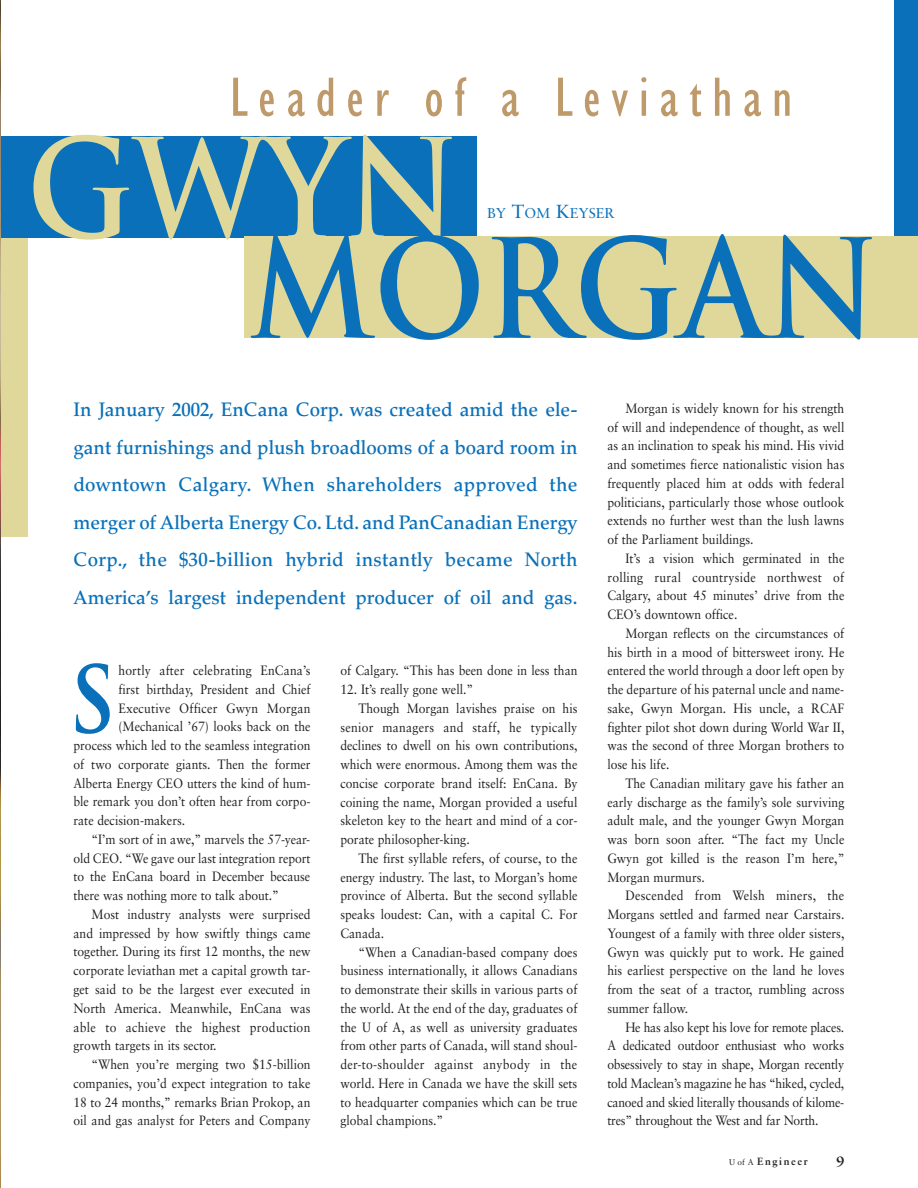
<style>
.page{position:relative;width:918px;height:1188px;background:#fff}
.page>*{position:absolute;margin:0;border:0;box-sizing:border-box;transform-origin:0 0}
.t1{font:700 133.65px "Trajan";letter-spacing:-.005em;color:#0970b9;scale:.9 1}
.t2{font:700 133.65px "Trajan";color:#dfd89a;scale:.9 1}
.t3{font:700 90px "Trajan";color:#0970b9;scale:.9 1}
.t4{font:condensed 57px "Gill Sans";letter-spacing:.18em;color:#be996a}
.t5{font:500 19.5px/37.5px "Palatino";color:#0970b9;text-align:justify;scale:.96 1}
.t6{font:700 15px "Sabon";color:#231f20}
.t7{font:14.25px "Sabon";color:#0970b9}
.t8{font:13.5px/18.8px "Sabon";color:#231f20;text-align:justify;scale:.9 1}
.t9{font:13.5px "Sabon";letter-spacing:.02em;color:#231f20;scale:.9 1}
.t10{font:700 10.5px "Sabon";letter-spacing:.15em;color:#231f20}
.s1{font-size:18.9px}
.s2{font-weight:400;font-size:8.25px}
</style>
<div class="page">
<img style="left:0;top:0;width:1px;height:1188px">
<div style="left:894px;top:0;width:24px;height:302px;background:#0970b9"></div>
<div style="left:2px;top:235px;width:26px;height:301px;background:#dfd89a"></div>
<div style="left:2px;top:136px;width:475px;height:102px;background:#0970b9"></div>
<div style="left:244px;top:236px;width:674px;height:102px;background:#dfd89a"></div>
<h3 class="t4" style="left:230px;top:75px;width:564px">Leader of a Leviathan</h3>
<h1 class="t2" style="left:27px;top:113px;width:482px">GWYN</h1>
<p class="t7" style="left:487px;top:207px;width:129px">BY <span class="s1">T</span>OM <span class="s1">K</span>EYSER</p>
<h1 class="t1" style="left:249px;top:213px;width:702px">MORGAN</h1>
<p class="t5" style="left:73px;top:393px;width:527px">In January 2002, EnCana Corp. was created amid the ele&shy;gant furnishings and plush broadlooms of a board room in downtown Calgary. When shareholders approved the merger of Alberta Energy Co. Ltd. and PanCanadian Energy Corp., the $30-billion hybrid instantly became North America’s largest independent producer of oil and gas.</p>
<h2 class="t3" style="left:69px;top:649px;width:54px">S</h2>
<p class="t8" style="left:119px;top:662px;width:215px">hortly after celebrating EnCana’s</p>
<p class="t8" style="left:119px;top:681px;width:215px">first birthday, President and Chief</p>
<p class="t8" style="left:119px;top:700px;width:215px">Executive Officer Gwyn Morgan</p>
<p class="t8" style="left:119px;top:718px;width:215px">(Mechanical ’67) looks back on the</p>
<p class="t8" style="left:74px;top:737px;width:265px">process which led to the seamless integration</p>
<p class="t8" style="left:74px;top:756px;width:265px">of two corporate giants. Then the former</p>
<p class="t8" style="left:74px;top:775px;width:265px">Alberta Energy CEO utters the kind of hum-</p>
<p class="t8" style="left:74px;top:793px;width:265px">ble remark you don’t often hear from corpo-</p>
<p class="t8" style="left:74px;top:812px;width:126px">rate decision-makers.</p>
<p class="t8" style="left:92px;top:831px;width:245px">“I’m sort of in awe,” marvels the 57-year-</p>
<p class="t8" style="left:74px;top:850px;width:265px">old CEO. “We gave our last integration report</p>
<p class="t8" style="left:74px;top:868px;width:265px">to the EnCana board in December because</p>
<p class="t8" style="left:74px;top:887px;width:230px">there was nothing more to talk about.”</p>
<p class="t8" style="left:92px;top:906px;width:245px">Most industry analysts were surprised</p>
<p class="t8" style="left:74px;top:925px;width:265px">and impressed by how swiftly things came</p>
<p class="t8" style="left:74px;top:944px;width:265px">together. During its first 12 months, the new</p>
<p class="t8" style="left:74px;top:962px;width:265px">corporate leviathan met a capital growth tar-</p>
<p class="t8" style="left:74px;top:981px;width:265px">get said to be the largest ever executed in</p>
<p class="t8" style="left:74px;top:1000px;width:265px">North America. Meanwhile, EnCana was</p>
<p class="t9" style="left:73px;top:1021px;width:265px">able to achieve the highest production</p>
<p class="t8" style="left:73px;top:1037px;width:161px">growth targets in its sector.</p>
<p class="t8" style="left:91px;top:1056px;width:245px">“When you’re merging two $15-billion</p>
<p class="t8" style="left:73px;top:1075px;width:265px">companies, you’d expect integration to take</p>
<p class="t8" style="left:73px;top:1094px;width:265px">18 to 24 months,” remarks Brian Prokop, an</p>
<p class="t8" style="left:73px;top:1112px;width:265px">oil and gas analyst for Peters and Company</p>
<p class="t8" style="left:340px;top:662px;width:265px">of Calgary. “This has been done in less than</p>
<p class="t8" style="left:340px;top:681px;width:149px">12. It’s really gone well.”</p>
<p class="t8" style="left:358px;top:700px;width:245px">Though Morgan lavishes praise on his</p>
<p class="t9" style="left:340px;top:721px;width:265px">senior managers and staff, he typically</p>
<p class="t8" style="left:340px;top:737px;width:265px">declines to dwell on his own contributions,</p>
<p class="t8" style="left:340px;top:756px;width:265px">which were enormous. Among them was the</p>
<p class="t8" style="left:340px;top:775px;width:265px">concise corporate brand itself: EnCana. By</p>
<p class="t8" style="left:340px;top:794px;width:265px">coining the name, Morgan provided a useful</p>
<p class="t8" style="left:340px;top:812px;width:265px">skeleton key to the heart and mind of a cor-</p>
<p class="t8" style="left:340px;top:831px;width:145px">porate philosopher-king.</p>
<p class="t8" style="left:358px;top:850px;width:245px">The first syllable refers, of course, to the</p>
<p class="t8" style="left:340px;top:869px;width:265px">energy industry. The last, to Morgan’s home</p>
<p class="t8" style="left:340px;top:887px;width:265px">province of Alberta. But the second syllable</p>
<p class="t8" style="left:340px;top:906px;width:265px">speaks loudest: Can, with a capital C. For</p>
<p class="t8" style="left:340px;top:925px;width:50px">Canada.</p>
<p class="t8" style="left:358px;top:944px;width:245px">“When a Canadian-based company does</p>
<p class="t8" style="left:340px;top:962px;width:265px">business internationally, it allows Canadians</p>
<p class="t8" style="left:340px;top:981px;width:265px">to demonstrate their skills in various parts of</p>
<p class="t8" style="left:340px;top:1000px;width:265px">the world. At the end of the day, graduates of</p>
<p class="t8" style="left:340px;top:1019px;width:265px">the U of A, as well as university graduates</p>
<p class="t8" style="left:340px;top:1037px;width:265px">from other parts of Canada, will stand shoul-</p>
<p class="t9" style="left:340px;top:1059px;width:265px">der-to-shoulder against anybody in the</p>
<p class="t8" style="left:340px;top:1075px;width:265px">world. Here in Canada we have the skill sets</p>
<p class="t8" style="left:340px;top:1094px;width:265px">to headquarter companies which can be true</p>
<p class="t8" style="left:340px;top:1112px;width:116px">global champions.”</p>
<p class="t8" style="left:607px;top:400px;width:265px;text-indent:18px">Morgan is widely known for his strength of will and independence of thought, as well as an inclination to speak his mind. His vivid and sometimes fierce nationalistic vision has frequently placed him at odds with federal politicians, particularly those whose outlook extends no further west than the lush lawns of the Parliament buildings.</p>
<p class="t8" style="left:607px;top:550px;width:265px;text-indent:18px">It’s a vision which germinated in the rolling rural countryside northwest of Calgary, about 45 minutes’ drive from the CEO’s downtown office.</p>
<p class="t8" style="left:607px;top:625px;width:265px;text-indent:18px">Morgan reflects on the circumstances of his birth in a mood of bittersweet irony. He entered the world through a door left open by the departure of his paternal uncle and name&shy;sake, Gwyn Morgan. His uncle, a RCAF fighter pilot shot down during World War II, was the second of three Morgan brothers to lose his life.</p>
<p class="t8" style="left:607px;top:775px;width:265px;text-indent:18px">The Canadian military gave his father an early discharge as the family’s sole surviving adult male, and the younger Gwyn Morgan was born soon after. “The fact my Uncle Gwyn got killed is the reason I’m here,” Morgan murmurs.</p>
<p class="t8" style="left:607px;top:887px;width:265px;text-indent:18px">Descended from Welsh miners, the Morgans settled and farmed near Carstairs.<br>Youngest of a family with three older sisters, Gwyn was quickly put to work. He gained his earliest perspective on the land he loves from the seat of a tractor, rumbling across summer fallow.</p>
<p class="t8" style="left:607px;top:1019px;width:265px;text-indent:18px">He has also kept his love for remote places.<br>A dedicated outdoor enthusiast who works obsessively to stay in shape, Morgan recently told Maclean’s magazine he has “hiked, cycled, canoed and skied literally thousands of kilome&shy;tres” throughout the West and far North.</p>
<p class="t10" style="left:729px;top:1157px;width:80px"><span class="s2">U of A</span> Engineer</p>
<p class="t6" style="left:836px;top:1155px;width:10px">9</p>
</div>
